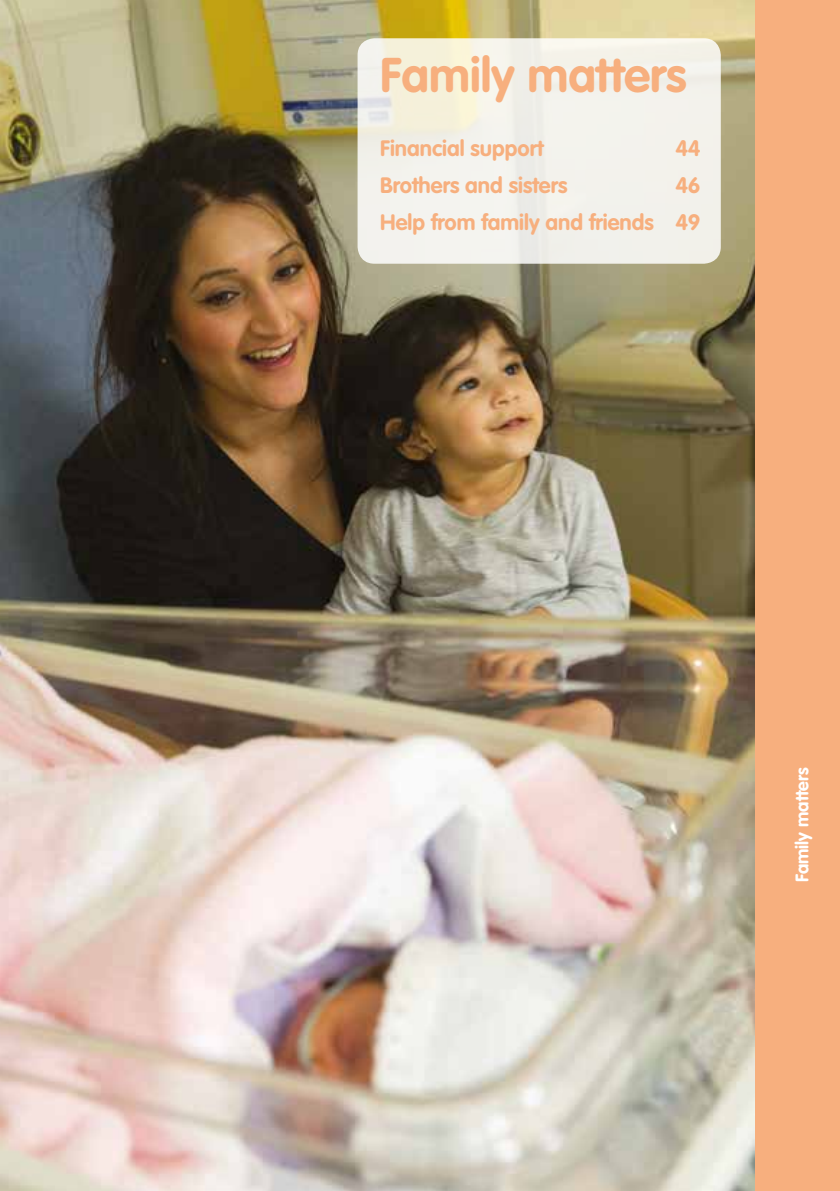
<style>
.page{position:relative;width:840px;height:1191px;background:#fff}
.page>*{position:absolute;margin:0;border:0;box-sizing:border-box;transform-origin:0 0}
.t1{font:700 48px "VAG Rounded Std";color:#f7af7e}
.t2{font:700 22px/36.8px "VAG Rounded Std";color:#f7af7e;text-align:right}
.t3{font:700 18px "VAG Rounded Std";color:#fff}
</style>
<div class="page">
<div style="left:754px;top:0;width:85px;height:1191px;background:#f7af7e"></div>
<img style="left:0;top:0;width:754px;height:1191px">
<svg style="left:357px;top:38px;width:363px;height:226px;background:#f2f1e9"></svg>
<h1 class="t1" style="left:380px;top:47px;width:308px">Family matters</h1>
<p class="t2" style="left:380px;top:131px;width:165px">Financial support</p>
<p class="t2" style="left:675px;top:131px;width:27px">44</p>
<p class="t2" style="left:380px;top:167px;width:188px">Brothers and sisters</p>
<p class="t2" style="left:380px;top:167px;width:321px">46<br>Help from family and friends 49</p>
<p class="t3" style="left:791px;top:882px;width:116px;rotate:-90deg">Family matters</p>
</div>
